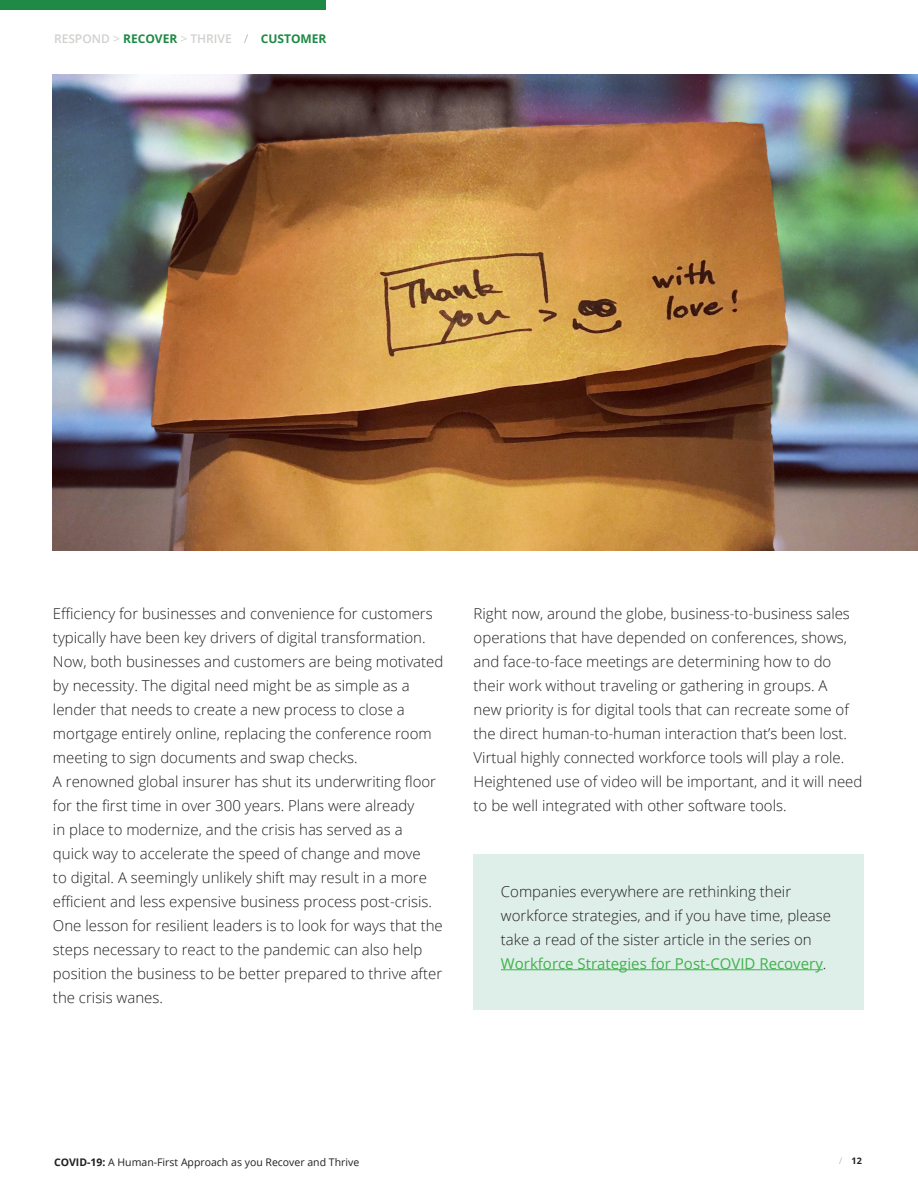
<style>
.page{position:relative;width:918px;height:1188px;background:#fff}
.page>*{position:absolute;margin:0;border:0;box-sizing:border-box;transform-origin:0 0}
.t1{font:300 15px/24px "Open Sans";color:#231f20}
.t2{font:700 12px "Open Sans";color:#1e8a45}
.t3{font:10.5px "Open Sans";color:#231f20}
.t4{font:700 9px "Open Sans";color:#231f20}
.s1{font-weight:600;color:#d0d0ce}
.s2{font-weight:400;color:#d0d0ce}
.s3{font-weight:300;color:#96989b}
.s4{font-weight:400;color:#40b149}
.s5{font-weight:700}
</style>
<div class="page">
<div style="left:0;top:0;width:326px;height:9px;background:#1e8a45"></div>
<img style="left:53px;top:74px;width:865px;height:477px">
<div style="left:473px;top:854px;width:391px;height:156px;background:#ddefe8"></div>
<hr style="left:501px;top:969px;width:322px;height:1px;background:#40b149">
<p class="t2" style="left:54px;top:30px;width:274px"><span class="s1">RESPOND</span> <span class="s2">&gt;</span> RECOVER <span class="s2">&gt;</span> <span class="s1">THRIVE</span> <span class="s3">/</span> CUSTOMER</p>
<p class="t1" style="left:53px;top:601px;width:392px">Efficiency for businesses and convenience for customers typically have been key drivers of digital transformation.<br>Now, both businesses and customers are being motivated by necessity. The digital need might be as simple as a lender that needs to create a new process to close a mortgage entirely online, replacing the conference room meeting to sign documents and swap checks.<br>A renowned global insurer has shut its underwriting floor for the first time in over 300 years. Plans were already<br>in place to modernize, and the crisis has served as a<br>quick way to accelerate the speed of change and move<br>to digital. A seemingly unlikely shift may result in a more efficient and less expensive business process post-crisis.<br>One lesson for resilient leaders is to look for ways that the steps necessary to react to the pandemic can also help position the business to be better prepared to thrive after the crisis wanes.</p>
<p class="t1" style="left:474px;top:601px;width:390px">Right now, around the globe, business-to-business sales operations that have depended on conferences, shows, and face-to-face meetings are determining how to do their work without traveling or gathering in groups. A<br>new priority is for digital tools that can recreate some of the direct human-to-human interaction that’s been lost.<br>Virtual highly connected workforce tools will play a role.<br>Heightened use of video will be important, and it will need to be well integrated with other software tools.</p>
<p class="t1" style="left:501px;top:879px;width:332px">Companies everywhere are rethinking their workforce strategies, and if you have time, please take a read of the sister article in the series on <span class="s4">Workforce Strategies for Post-COVID Recovery</span>.</p>
<p class="t3" style="left:54px;top:1155px;width:307px"><span class="s5">COVID-19:</span> A Human-First Approach as you Recover and Thrive</p>
<p class="t4" style="left:839px;top:1154px;width:24px"><span class="s3">/</span> 12</p>
</div>
